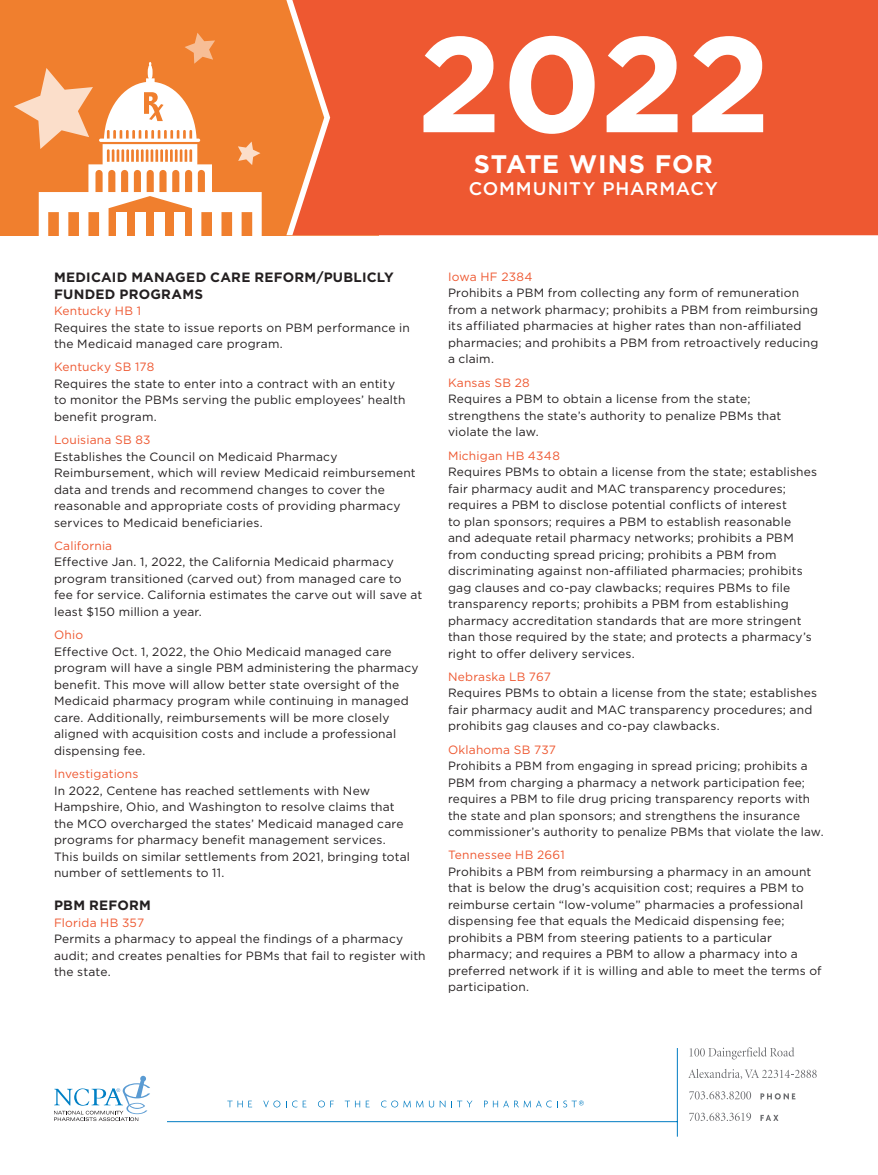
<style>
.page{position:relative;width:878px;height:1175px;background:#fff}
.page>*{position:absolute;margin:0;border:0;box-sizing:border-box;transform-origin:0 0}
.t1{font:700 25.35px "Gotham";letter-spacing:.03em;color:#fff}
.t2{font:500 18.3px "Gotham";letter-spacing:.04em;color:#fff}
.t3{font:700 13.5px/16.5px "Gotham";letter-spacing:.02em;color:#231f20}
.t4{font:12px/16.5px "Gotham";letter-spacing:.015em;color:#231f20}
.t5{font:12px "Gotham";letter-spacing:.015em;color:#ee5831}
</style>
<div class="page">
<svg style="left:689px;top:1047px;width:105px;height:12px"></svg>
<svg style="left:688px;top:1069px;width:128px;height:10px"></svg>
<svg style="left:760px;top:1093px;width:35px;height:6px"></svg>
<svg style="left:760px;top:1114px;width:18px;height:6px"></svg>
<hr style="left:677px;top:1048px;width:1px;height:88px;background:#007cc2">
<hr style="left:167px;top:1121px;width:510px;height:1px;background:#007cc2">
<svg style="left:227px;top:1100px;width:25px;height:7px"></svg>
<svg style="left:263px;top:1100px;width:17px;height:7px"></svg>
<svg style="left:286px;top:1100px;width:11px;height:7px"></svg>
<svg style="left:303px;top:1100px;width:3px;height:7px"></svg>
<svg style="left:318px;top:1100px;width:16px;height:7px"></svg>
<svg style="left:345px;top:1100px;width:15px;height:7px"></svg>
<svg style="left:366px;top:1100px;width:3px;height:7px"></svg>
<svg style="left:381px;top:1100px;width:42px;height:7px"></svg>
<svg style="left:429px;top:1100px;width:16px;height:7px"></svg>
<svg style="left:451px;top:1100px;width:21px;height:7px"></svg>
<svg style="left:484px;top:1100px;width:67px;height:7px"></svg>
<svg style="left:557px;top:1100px;width:26px;height:7px"></svg>
<svg style="left:689px;top:1112px;width:62px;height:9px"></svg>
<svg style="left:689px;top:1091px;width:62px;height:8px"></svg>
<div style="left:0;top:0;width:378px;height:235px;background:#f07f2e"></div>
<div style="left:292px;top:0;width:586px;height:235px;background:#ee5831"></div>
<svg style="left:14px;top:33px;width:248px;height:203px"></svg>
<svg style="left:54px;top:1075px;width:96px;height:46px"></svg>
<svg style="left:423px;top:36px;width:340px;height:98px"></svg>
<p class="t1" style="left:473px;top:149px;width:241px">STATE WINS FOR</p>
<p class="t2" style="left:469px;top:178px;width:250px">COMMUNITY PHARMACY</p>
<p class="t3" style="left:54px;top:269px;width:341px">MEDICAID MANAGED CARE REFORM/PUBLICLY<br>FUNDED PROGRAMS</p>
<p class="t5" style="left:54px;top:304px;width:88px">Kentucky HB 1</p>
<p class="t4" style="left:54px;top:319px;width:357px">Requires the state to issue reports on PBM performance in the Medicaid managed care program.</p>
<p class="t5" style="left:54px;top:360px;width:102px">Kentucky SB 178</p>
<p class="t4" style="left:54px;top:375px;width:353px">Requires the state to enter into a contract with an entity to monitor the PBMs serving the public employees’ health benefit program.</p>
<p class="t5" style="left:54px;top:433px;width:98px">Louisiana SB 83</p>
<p class="t4" style="left:54px;top:448px;width:363px">Establishes the Council on Medicaid Pharmacy Reimbursement, which will review Medicaid reimbursement data and trends and recommend changes to cover the reasonable and appropriate costs of providing pharmacy services to Medicaid beneficiaries.</p>
<p class="t5" style="left:54px;top:539px;width:60px">California</p>
<p class="t4" style="left:54px;top:553px;width:370px">Effective Jan. 1, 2022, the California Medicaid pharmacy program transitioned (carved out) from managed care to fee for service. California estimates the carve out will save at least $150 million a year.</p>
<p class="t5" style="left:54px;top:628px;width:31px">Ohio</p>
<p class="t4" style="left:54px;top:643px;width:366px">Effective Oct. 1, 2022, the Ohio Medicaid managed care program will have a single PBM administering the pharmacy benefit. This move will allow better state oversight of the Medicaid pharmacy program while continuing in managed care. Additionally, reimbursements will be more closely aligned with acquisition costs and include a professional dispensing fee.</p>
<p class="t5" style="left:54px;top:767px;width:86px">Investigations</p>
<p class="t4" style="left:54px;top:781px;width:357px">In 2022, Centene has reached settlements with New Hampshire, Ohio, and Washington to resolve claims that the MCO overcharged the states’ Medicaid managed care programs for pharmacy benefit management services.<br>This builds on similar settlements from 2021, bringing total number of settlements to 11.</p>
<p class="t3" style="left:54px;top:896px;width:98px">PBM REFORM</p>
<p class="t5" style="left:54px;top:915px;width:92px">Florida HB 357</p>
<p class="t4" style="left:54px;top:930px;width:373px">Permits a pharmacy to appeal the findings of a pharmacy audit; and creates penalties for PBMs that fail to register with the state.</p>
<p class="t5" style="left:448px;top:270px;width:86px">Iowa HF 2384</p>
<p class="t4" style="left:448px;top:285px;width:372px">Prohibits a PBM from collecting any form of remuneration from a network pharmacy; prohibits a PBM from reimbursing its affiliated pharmacies at higher rates than non-affiliated pharmacies; and prohibits a PBM from retroactively reducing a claim.</p>
<p class="t5" style="left:448px;top:376px;width:83px">Kansas SB 28</p>
<p class="t4" style="left:448px;top:390px;width:335px">Requires a PBM to obtain a license from the state; strengthens the state’s authority to penalize PBMs that violate the law.</p>
<p class="t5" style="left:448px;top:448px;width:113px">Michigan HB 4348</p>
<p class="t4" style="left:448px;top:463px;width:371px">Requires PBMs to obtain a license from the state; establishes fair pharmacy audit and MAC transparency procedures; requires a PBM to disclose potential conflicts of interest<br>to plan sponsors; requires a PBM to establish reasonable<br>and adequate retail pharmacy networks; prohibits a PBM from conducting spread pricing; prohibits a PBM from discriminating against non-affiliated pharmacies; prohibits gag clauses and co-pay clawbacks; requires PBMs to file transparency reports; prohibits a PBM from establishing pharmacy accreditation standards that are more stringent than those required by the state; and protects a pharmacy’s right to offer delivery services.</p>
<p class="t5" style="left:448px;top:670px;width:105px">Nebraska LB 767</p>
<p class="t4" style="left:448px;top:684px;width:371px">Requires PBMs to obtain a license from the state; establishes fair pharmacy audit and MAC transparency procedures; and prohibits gag clauses and co-pay clawbacks.</p>
<p class="t5" style="left:448px;top:742px;width:110px">Oklahoma SB 737</p>
<p class="t4" style="left:448px;top:757px;width:377px">Prohibits a PBM from engaging in spread pricing; prohibits a PBM from charging a pharmacy a network participation fee; requires a PBM to file drug pricing transparency reports with the state and plan sponsors; and strengthens the insurance commissioner’s authority to penalize PBMs that violate the law.</p>
<p class="t5" style="left:448px;top:848px;width:118px">Tennessee HB 2661</p>
<p class="t4" style="left:448px;top:863px;width:375px">Prohibits a PBM from reimbursing a pharmacy in an amount that is below the drug’s acquisition cost; requires a PBM to reimburse certain “low-volume” pharmacies a professional dispensing fee that equals the Medicaid dispensing fee; prohibits a PBM from steering patients to a particular pharmacy; and requires a PBM to allow a pharmacy into a preferred network if it is willing and able to meet the terms of participation.</p>
</div>
